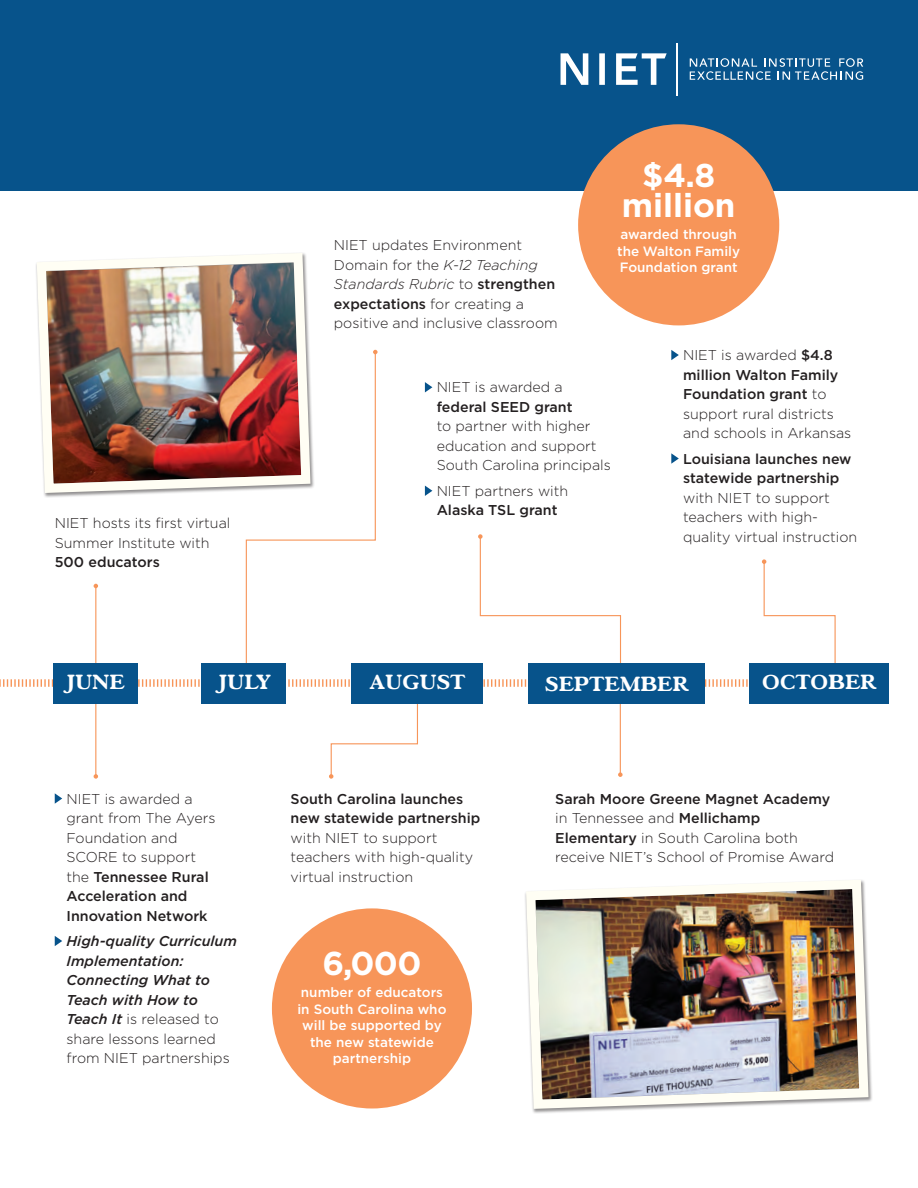
<style>
.page{position:relative;width:918px;height:1188px;background:#fff}
.page>*{position:absolute;margin:0;border:0;box-sizing:border-box;transform-origin:0 0}
.t1{font:700 33px/30px "Gotham";color:#fff;text-align:center}
.t2{font:700 19.5px "Gascogne";letter-spacing:.06em;color:#fff}
.t3{font:300 14.25px/19.5px "Gotham";color:#231f20}
.t4{font:italic 500 14.25px/19.5px "Gotham";color:#231f20}
.t5{font:500 13.5px/16.5px "Gotham";color:#fff;text-align:center}
.s1{font-weight:500}
.s2{font-style:italic}
.s3{font-weight:300;font-style:normal}
</style>
<div class="page">
<svg style="left:425px;top:382px;width:7px;height:10px"></svg>
<svg style="left:425px;top:486px;width:7px;height:10px"></svg>
<svg style="left:245px;top:350px;width:133px;height:320px"></svg>
<svg style="left:478px;top:534px;width:144px;height:129px"></svg>
<svg style="left:762px;top:559px;width:74px;height:104px"></svg>
<div style="left:0;top:0;width:918px;height:191px;background:#07538b"></div>
<svg style="left:561px;top:53px;width:106px;height:32px"></svg>
<hr style="left:676px;top:43px;width:1px;height:52px;background:#fff">
<svg style="left:690px;top:58px;width:173px;height:22px"></svg>
<svg style="left:55px;top:793px;width:7px;height:11px"></svg>
<svg style="left:55px;top:936px;width:7px;height:10px"></svg>
<svg style="left:671px;top:350px;width:8px;height:10px"></svg>
<svg style="left:671px;top:453px;width:8px;height:11px"></svg>
<hr style="left:95px;top:586px;width:1px;height:80px;background:#f79559">
<svg style="left:94px;top:584px;width:4px;height:4px"></svg>
<img style="left:36px;top:253px;width:279px;height:245px">
<img style="left:525px;top:880px;width:347px;height:233px">
<svg style="left:0;top:678px;width:748px;height:101px"></svg>
<div style="left:54px;top:663px;width:84px;height:41px;background:#07538b"></div>
<div style="left:202px;top:663px;width:84px;height:41px;background:#07538b"></div>
<div style="left:352px;top:663px;width:131px;height:41px;background:#07538b"></div>
<div style="left:749px;top:663px;width:140px;height:41px;background:#07538b"></div>
<div style="left:528px;top:663px;width:177px;height:41px;background:#07538b"></div>
<div style="left:272px;top:908px;width:200px;height:201px;background:#f79559;border-radius:50%"></div>
<div style="left:578px;top:124px;width:201px;height:201px;background:#f79559;border-radius:50%"></div>
<p class="t3" style="left:55px;top:513px;width:177px">NIET hosts its first virtual<br>Summer Institute with<br><span class="s1">500 educators</span></p>
<p class="t3" style="left:334px;top:235px;width:225px">NIET updates Environment<br>Domain for the <span class="s2">K-12 Teaching<br>Standards Rubric</span> to <span class="s1">strengthen expectations</span> for creating a positive and inclusive classroom</p>
<p class="t1" style="left:622px;top:159px;width:115px">$4.8 million</p>
<p class="t5" style="left:617px;top:226px;width:125px;text-align:left">awarded through the Walton Family<br>Foundation grant</p>
<p class="t3" style="left:437px;top:377px;width:176px">NIET is awarded a <span class="s1">federal SEED grant<br></span>to partner with higher education and support<br>South Carolina principals</p>
<p class="t3" style="left:437px;top:481px;width:133px">NIET partners with<br><span class="s1">Alaska TSL grant</span></p>
<p class="t3" style="left:683px;top:345px;width:170px">NIET is awarded <span class="s1">$4.8 million Walton Family<br>Foundation grant</span> to support rural districts and schools in Arkansas</p>
<p class="t3" style="left:683px;top:449px;width:176px"><span class="s1">Louisiana launches new statewide partnership </span>with NIET to support teachers with high&shy;quality virtual instruction</p>
<p class="t2" style="left:67px;top:669px;width:58px">JUNE</p>
<p class="t2" style="left:220px;top:669px;width:52px">JULY</p>
<p class="t2" style="left:370px;top:669px;width:96px">AUGUST</p>
<p class="t2" style="left:763px;top:669px;width:114px">OCTOBER</p>
<p class="t2" style="left:546px;top:670px;width:143px">SEPTEMBER</p>
<p class="t3" style="left:67px;top:789px;width:151px">NIET is awarded a grant from The Ayers<br>Foundation and<br>SCORE to support the <span class="s1">Tennessee Rural<br>Acceleration and<br>Innovation Network</span></p>
<p class="t4" style="left:67px;top:931px;width:172px">High-quality Curriculum<br>Implementation:<br>Connecting What to<br>Teach with How to<br>Teach It <span class="s3">is released to share lessons learned from NIET partnerships</span></p>
<p class="t3" style="left:291px;top:789px;width:191px"><span class="s1">South Carolina launches new statewide partnership </span>with NIET to support teachers with high-quality virtual instruction</p>
<p class="t3" style="left:555px;top:789px;width:280px"><span class="s1">Sarah Moore Greene Magnet Academy </span>in Tennessee and <span class="s1">Mellichamp Elementary</span> in South Carolina both receive NIET’s School of Promise Award</p>
<p class="t1" style="left:323px;top:947px;width:100px">6,000</p>
<p class="t5" style="left:297px;top:984px;width:151px">number of educators in South Carolina who will be supported by the new statewide partnership</p>
</div>
